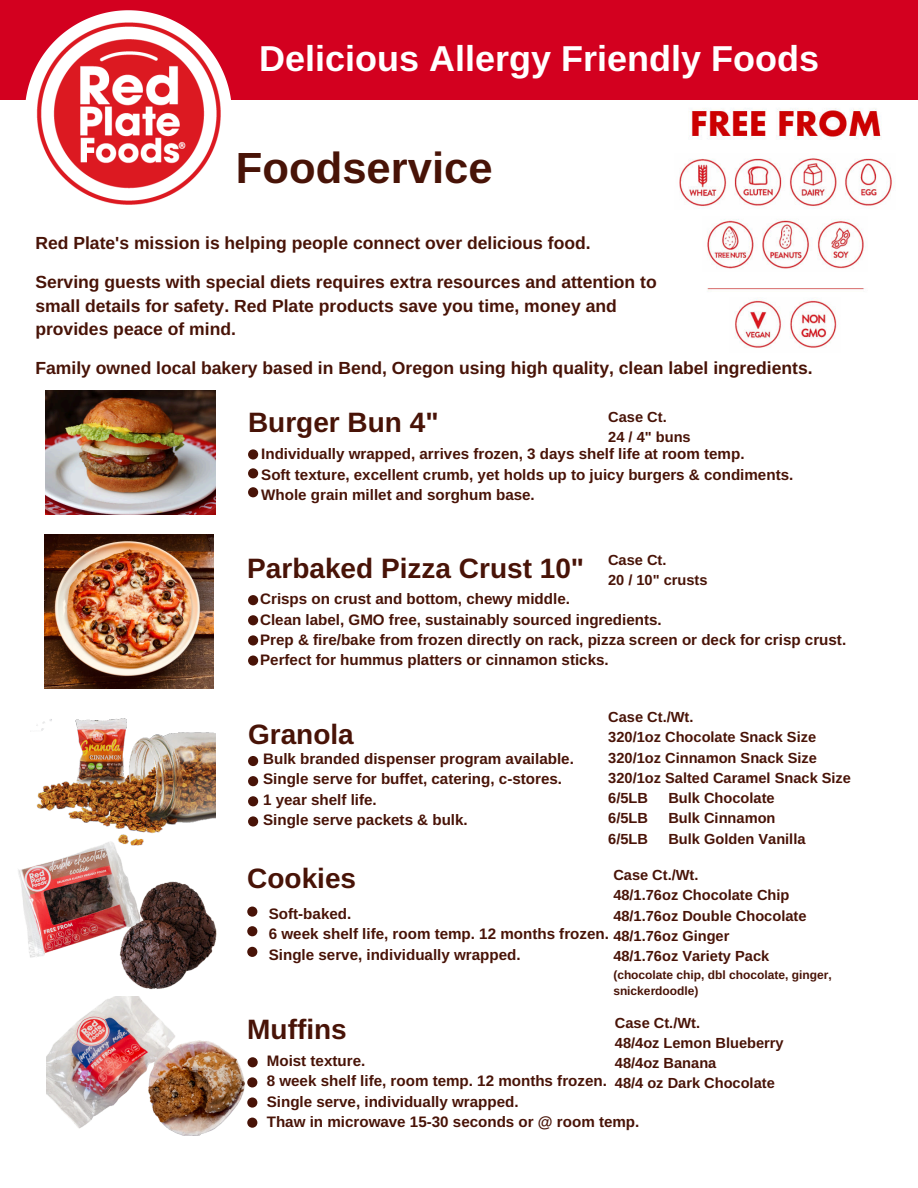
<style>
.page{position:relative;width:918px;height:1188px;background:#fff}
.page>*{position:absolute;margin:0;border:0;box-sizing:border-box;transform-origin:0 0}
.t1{font:700 43.65px "Arimo";color:#481307}
.t2{font:700 36px "Arimo";color:#fff}
.t3{font:700 28.05px "Arimo";color:#481307}
.t4{font:700 17.55px/23.7px "Arimo";color:#481307}
.t5{font:700 15.15px/20.2px "Arimo";color:#481307}
.t6{font:700 14.55px/20.2px "Arimo";color:#481307}
.t7{font:700 12px/15.8px "Arimo";color:#481307}
</style>
<div class="page">
<svg style="left:248px;top:1057px;width:10px;height:10px"></svg>
<div style="left:247px;top:1077px;width:10px;height:10px;background:#481307;border-radius:50%"></div>
<div style="left:247px;top:1097px;width:10px;height:11px;background:#481307;border-radius:50%"></div>
<div style="left:247px;top:1118px;width:10px;height:10px;background:#481307;border-radius:50%"></div>
<div style="left:248px;top:776px;width:10px;height:10px;background:#481307;border-radius:50%"></div>
<div style="left:248px;top:796px;width:10px;height:10px;background:#481307;border-radius:50%"></div>
<div style="left:248px;top:756px;width:10px;height:10px;background:#481307;border-radius:50%"></div>
<img style="left:30px;top:718px;width:186px;height:100px">
<img style="left:46px;top:390px;width:170px;height:124px">
<img style="left:45px;top:535px;width:169px;height:154px">
<div style="left:0;top:0;width:918px;height:99px;background:#d3001f"></div>
<img style="left:679px;top:108px;width:213px;height:240px">
<img style="left:28px;top:11px;width:201px;height:194px">
<div style="left:248px;top:449px;width:10px;height:11px;background:#481307;border-radius:50%"></div>
<div style="left:248px;top:468px;width:10px;height:10px;background:#481307;border-radius:50%"></div>
<div style="left:248px;top:487px;width:10px;height:10px;background:#481307;border-radius:50%"></div>
<div style="left:248px;top:615px;width:10px;height:10px;background:#481307;border-radius:50%"></div>
<div style="left:248px;top:635px;width:10px;height:11px;background:#481307;border-radius:50%"></div>
<div style="left:248px;top:656px;width:10px;height:10px;background:#481307;border-radius:50%"></div>
<div style="left:248px;top:595px;width:10px;height:10px;background:#481307;border-radius:50%"></div>
<img style="left:46px;top:1011px;width:208px;height:124px">
<img style="left:18px;top:818px;width:241px;height:193px">
<h2 class="t2" style="left:259px;top:39px;width:562px">Delicious Allergy Friendly Foods</h2>
<h1 class="t1" style="left:236px;top:144px;width:258px">Foodservice</h1>
<p class="t4" style="left:35px;top:231px;width:557px">Red Plate's mission is helping people connect over delicious food.</p>
<p class="t4" style="left:35px;top:270px;width:623px">Serving guests with special diets requires extra resources and attention to small details for safety. Red Plate products save you time, money and provides peace of mind.</p>
<p class="t4" style="left:36px;top:356px;width:779px">Family owned local bakery based in Bend, Oregon using high quality, clean label ingredients.</p>
<p class="t6" style="left:608px;top:407px;width:84px">Case Ct.<br>24 / 4" buns</p>
<h3 class="t3" style="left:248px;top:407px;width:192px">Burger Bun 4"</h3>
<p class="t5" style="left:261px;top:444px;width:534px">Individually wrapped, arrives frozen, 3 days shelf life at room temp.<br>Soft texture, excellent crumb, yet holds up to juicy burgers &amp; condiments.<br>Whole grain millet and sorghum base.</p>
<h3 class="t3" style="left:247px;top:553px;width:338px">Parbaked Pizza Crust 10"</h3>
<p class="t6" style="left:608px;top:550px;width:101px">Case Ct.<br>20 / 10" crusts</p>
<p class="t5" style="left:260px;top:589px;width:588px">Crisps on crust and bottom, chewy middle.<br>Clean label, GMO free, sustainably sourced ingredients.<br>Prep &amp; fire/bake from frozen directly on rack, pizza screen or deck for crisp crust.<br>Perfect for hummus platters or cinnamon sticks.</p>
<h3 class="t3" style="left:248px;top:719px;width:107px">Granola</h3>
<p class="t5" style="left:263px;top:749px;width:312px">Bulk branded dispenser program available.<br>Single serve for buffet, catering, c-stores.<br>1 year shelf life.<br>Single serve packets &amp; bulk.</p>
<p class="t6" style="left:608px;top:707px;width:244px">Case Ct./Wt.<br>320/1oz Chocolate Snack Size<br>320/1oz Cinnamon Snack Size<br>320/1oz Salted Caramel Snack Size<br>6/5LB</p>
<p class="t6" style="left:668px;top:788px;width:108px">Bulk Chocolate</p>
<p class="t6" style="left:608px;top:808px;width:41px">6/5LB</p>
<p class="t6" style="left:668px;top:808px;width:109px">Bulk Cinnamon</p>
<p class="t6" style="left:608px;top:828px;width:41px">6/5LB</p>
<p class="t6" style="left:668px;top:828px;width:139px">Bulk Golden Vanilla</p>
<h3 class="t3" style="left:247px;top:863px;width:110px">Cookies</h3>
<p class="t5" style="left:269px;top:904px;width:342px">Soft-baked.<br>6 week shelf life, room temp. 12 months frozen.<br>Single serve, individually wrapped.</p>
<p class="t6" style="left:613px;top:865px;width:195px">Case Ct./Wt.<br>48/1.76oz Chocolate Chip<br>48/1.76oz Double Chocolate<br>48/1.76oz Ginger<br>48/1.76oz Variety Pack</p>
<p class="t7" style="left:613px;top:967px;width:220px">(chocolate chip, dbl chocolate, ginger, snickerdoodle)</p>
<p class="t6" style="left:615px;top:1012px;width:170px">Case Ct./Wt.<br>48/4oz Lemon Blueberry<br>48/4oz Banana<br>48/4 oz Dark Chocolate</p>
<h3 class="t3" style="left:247px;top:1014px;width:101px">Muffins</h3>
<p class="t5" style="left:267px;top:1051px;width:374px">Moist texture.<br>8 week shelf life, room temp. 12 months frozen.<br>Single serve, individually wrapped.<br>Thaw in microwave 15-30 seconds or @ room temp.</p>
</div>
